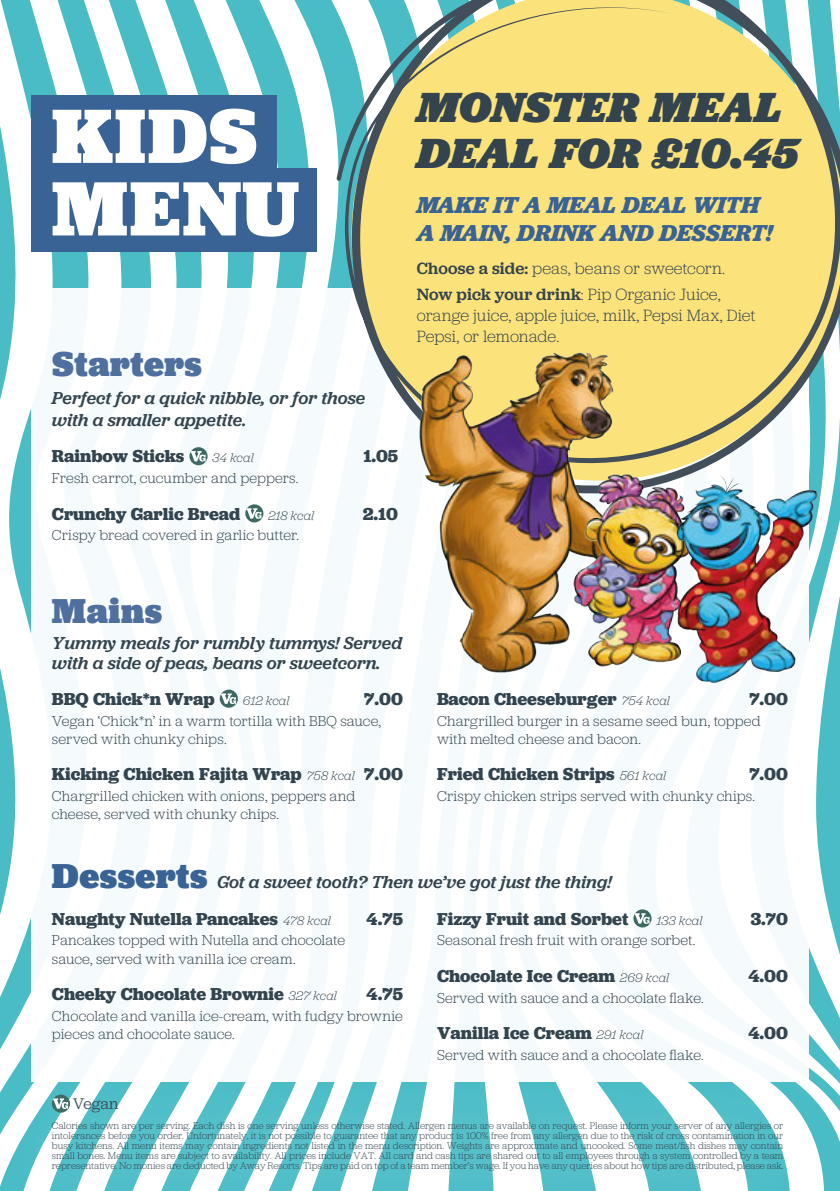
<style>
.page{position:relative;width:840px;height:1191px;background:#fff}
.page>*{position:absolute;margin:0;border:0;box-sizing:border-box;transform-origin:0 0}
.t1{font:900 80px/72.6px "Jubilat";letter-spacing:.015em;color:#fff}
.t2{font:italic 900 43.8px/46.2px "Jubilat";letter-spacing:.005em;color:#33444f}
.t3{font:900 36px "Jubilat";letter-spacing:.015em;color:#4f6f9f}
.t4{font:italic 700 24px/28px "Jubilat";color:#396295}
.t5{font:700 18px "Jubilat";color:#33444f}
.t6{font:italic 500 18px/22px "Jubilat";color:#33444f}
.t7{font:300 17px/26.6px "Jubilat";letter-spacing:.005em;color:#33444f}
.t8{font:16px "Jubilat";letter-spacing:.01em;color:#33444f}
.t9{font:300 15px/18px "Jubilat";letter-spacing:.01em;color:#33444f}
.t10{font:italic 300 13px "Jubilat";letter-spacing:.01em;color:#33444f}
.t11{font:300 10px/10px "Jubilat";color:#33444f;text-align:justify}
.s1{font-weight:500}
.s2{font-weight:300;font-style:italic;font-size:13px}
.s3{font-weight:900;font-style:normal;font-size:36px;color:#396295}
.s4{font-weight:700;font-style:normal}
.s5{font-weight:300;font-size:13px}
</style>
<div class="page">
<svg style="left:809px;top:495px;width:30px;height:563px"></svg>
<svg style="left:266px;top:0;width:57px;height:288px"></svg>
<svg style="left:220px;top:0;width:46px;height:288px"></svg>
<svg style="left:173px;top:0;width:47px;height:288px;fill:#49bcc6"></svg>
<svg style="left:106px;top:0;width:67px;height:288px"></svg>
<svg style="left:0;top:0;width:106px;height:1058px"></svg>
<svg style="left:0;top:0;width:40px;height:1022px"></svg>
<div style="left:31px;top:288px;width:777px;height:794px;background:#f8fcfc"></div>
<svg style="left:336px;top:0;width:503px;height:495px;background:#e4d98c"></svg>
<svg style="left:189px;top:447px;width:18px;height:18px"></svg>
<svg style="left:190px;top:451px;width:15px;height:10px"></svg>
<svg style="left:245px;top:504px;width:18px;height:18px"></svg>
<svg style="left:246px;top:508px;width:15px;height:11px"></svg>
<svg style="left:220px;top:689px;width:18px;height:18px"></svg>
<svg style="left:220px;top:693px;width:16px;height:11px"></svg>
<svg style="left:633px;top:909px;width:18px;height:18px"></svg>
<svg style="left:634px;top:913px;width:15px;height:10px"></svg>
<img style="left:413px;top:347px;width:216px;height:326px">
<img style="left:570px;top:470px;width:101px;height:199px">
<img style="left:671px;top:470px;width:148px;height:215px">
<div style="left:0;top:1058px;width:839px;height:133px;background:#fff;opacity:.75"></div>
<div style="left:31px;top:95px;width:246px;height:78px;background:#396295"></div>
<div style="left:31px;top:168px;width:285px;height:83px;background:#396295"></div>
<h1 class="t1" style="left:52px;top:99px;width:248px">KIDS<br>MENU</h1>
<h3 class="t3" style="left:52px;top:341px;width:151px">Starters</h3>
<h3 class="t6" style="left:52px;top:386px;width:315px">Perfect for a quick nibble, or for those with a smaller appetite.</h3>
<h3 class="t5" style="left:52px;top:445px;width:134px">Rainbow Sticks</h3>
<h3 class="t10" style="left:212px;top:450px;width:43px">34 kcal</h3>
<h3 class="t5" style="left:363px;top:445px;width:36px">1.05</h3>
<h3 class="t9" style="left:52px;top:469px;width:248px">Fresh carrot, cucumber and peppers.</h3>
<h3 class="t5" style="left:52px;top:502px;width:190px">Crunchy Garlic Bread</h3>
<h3 class="t10" style="left:268px;top:507px;width:47px">218 kcal</h3>
<h3 class="t5" style="left:362px;top:502px;width:37px">2.10</h3>
<h3 class="t9" style="left:52px;top:526px;width:248px">Crispy bread covered in garlic butter.</h3>
<h2 class="t2" style="left:416px;top:83px;width:382px">MONSTER MEAL<br>DEAL FOR £10.45</h2>
<h3 class="t4" style="left:416px;top:191px;width:357px">MAKE IT A MEAL DEAL WITH<br>A MAIN, DRINK AND DESSERT!</h3>
<h3 class="t7" style="left:416px;top:254px;width:310px"><span class="s1">Choose a side:</span> peas, beans or sweetcorn.<br><span class="s1">Now pick your drink</span>: Pip Organic Juice,</h3>
<h3 class="t7" style="left:416px;top:304px;width:340px;line-height:21px">orange juice, apple juice, milk, Pepsi Max, Diet<br>Pepsi, or lemonade.</h3>
<h3 class="t3" style="left:52px;top:587px;width:112px">Mains</h3>
<h3 class="t6" style="left:52px;top:632px;width:351px;line-height:20px">Yummy meals for rumbly tummys! Served with a side of peas, beans or sweetcorn.</h3>
<h3 class="t5" style="left:52px;top:687px;width:164px">BBQ Chick*n Wrap</h3>
<h3 class="t10" style="left:243px;top:692px;width:48px">612 kcal</h3>
<h3 class="t5" style="left:364px;top:687px;width:40px">7.00</h3>
<h3 class="t9" style="left:52px;top:711px;width:330px">Vegan ‘Chick*n’ in a warm tortilla with BBQ sauce, served with chunky chips.</h3>
<h3 class="t5" style="left:52px;top:762px;width:352px">Kicking Chicken Fajita Wrap <span class="s2">758 kcal</span> 7.00</h3>
<h3 class="t9" style="left:52px;top:786px;width:305px">Chargrilled chicken with onions, peppers and cheese, served with chunky chips.</h3>
<h3 class="t5" style="left:437px;top:687px;width:234px">Bacon Cheeseburger <span class="s2">754 kcal</span></h3>
<h3 class="t5" style="left:749px;top:687px;width:40px">7.00</h3>
<h3 class="t9" style="left:437px;top:711px;width:325px">Chargrilled burger in a sesame seed bun, topped with melted cheese and bacon.</h3>
<h3 class="t5" style="left:437px;top:762px;width:231px">Fried Chicken Strips <span class="s2">561 kcal</span></h3>
<h3 class="t5" style="left:749px;top:762px;width:40px">7.00</h3>
<h3 class="t9" style="left:437px;top:786px;width:319px">Crispy chicken strips served with chunky chips.</h3>
<h3 class="t6" style="left:52px;top:863px;width:561px;line-height:36.4px"><span class="s3">Desserts</span> Got a sweet tooth? Then we’ve got just the thing!<br><span class="s4">Naughty Nutella Pancakes</span> <span class="s5">478 kcal</span></h3>
<h3 class="t5" style="left:437px;top:907px;width:193px">Fizzy Fruit and Sorbet</h3>
<h3 class="t10" style="left:656px;top:912px;width:47px">133 kcal</h3>
<h3 class="t5" style="left:750px;top:907px;width:39px">3.70</h3>
<h3 class="t9" style="left:437px;top:931px;width:260px">Seasonal fresh fruit with orange sorbet.</h3>
<h3 class="t5" style="left:437px;top:964px;width:234px">Chocolate Ice Cream <span class="s2">269 kcal</span></h3>
<h3 class="t5" style="left:748px;top:964px;width:41px">4.00</h3>
<h3 class="t9" style="left:437px;top:988px;width:268px">Served with sauce and a chocolate flake.</h3>
<h3 class="t5" style="left:437px;top:1021px;width:208px">Vanilla Ice Cream <span class="s2">291 kcal</span></h3>
<h3 class="t5" style="left:748px;top:1021px;width:41px">4.00</h3>
<h3 class="t9" style="left:437px;top:1045px;width:268px">Served with sauce and a chocolate flake.</h3>
<h3 class="t5" style="left:366px;top:907px;width:38px">4.75</h3>
<h3 class="t9" style="left:52px;top:931px;width:294px">Pancakes topped with Nutella and chocolate sauce, served with vanilla ice cream.</h3>
<h3 class="t5" style="left:52px;top:982px;width:286px">Cheeky Chocolate Brownie <span class="s2">327 kcal</span></h3>
<h3 class="t5" style="left:366px;top:982px;width:38px">4.75</h3>
<h3 class="t9" style="left:52px;top:1006px;width:352px">Chocolate and vanilla ice-cream, with fudgy brownie pieces and chocolate sauce.</h3>
<h3 class="t8" style="left:73px;top:1093px;width:47px">Vegan</h3>
<p class="t11" style="left:52px;top:1120px;width:732px">Calories shown are per serving. Each dish is one serving unless otherwise stated. Allergen menus are available on request. Please inform your server of any allergies or intolerances before you order. Unfortunately, it is not possible to guarantee that any product is 100% free from any allergen due to the risk of cross contamination in our busy kitchens. All menu items may contain ingredients not listed in the menu description. Weights are approximate and uncooked. Some meat/fish dishes may contain small bones. Menu items are subject to availability. All prices include VAT. All card and cash tips are shared out to all employees through a system controlled by a team representative. No monies are deducted by Away Resorts. Tips are paid on top of a team member’s wage. If you have any queries about how tips are distributed, please ask.</p>
</div>
